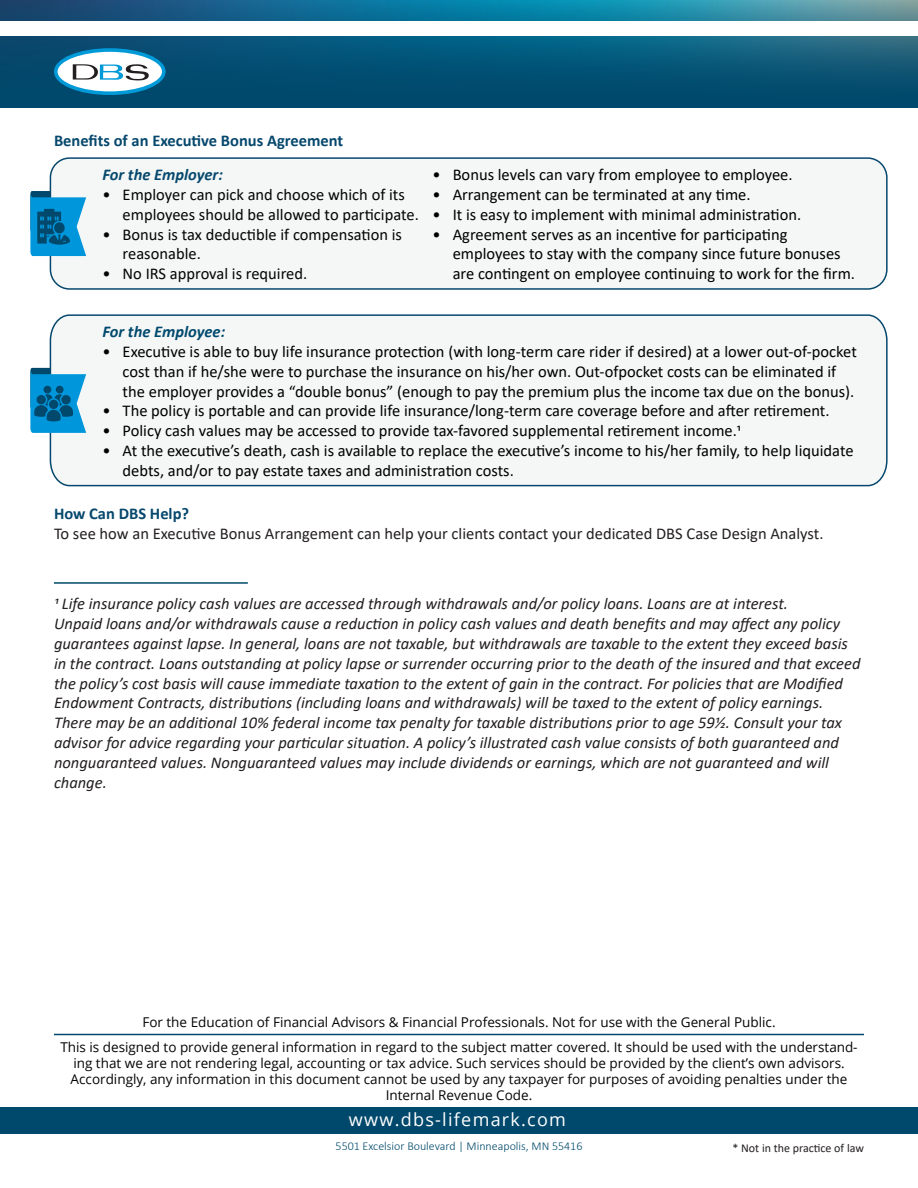
<style>
.page{position:relative;width:918px;height:1188px;background:#fff}
.page>*{position:absolute;margin:0;border:0;box-sizing:border-box;transform-origin:0 0}
.t1{font:18px "Open Sans";letter-spacing:.07em;color:#fff}
.t2{font:italic 16.5px/19.8px "Calibri";color:#231f20}
.t3{font:16.5px/19.8px "Calibri";color:#000}
.t4{font:16.5px/19.8px "Calibri";color:#040503}
.t5{font:16.5px "Calibri";color:#231f20}
.t6{font:700 16.5px "Calibri";color:#06486d}
.t7{font:italic 700 16.5px "Calibri";color:#00496d}
.t8{font:italic 700 16.5px "Calibri";color:#06486d}
.t9{font:13.5px/16.2px "Open Sans";color:#040503;text-align:center}
.t10{font:300 12px "Calibri";color:#00496c}
.t11{font:12px "Calibri";color:#231f20}
</style>
<div class="page">
<div style="left:0;top:1106px;width:918px;height:28px;background:#00496c"></div>
<img style="left:0;top:0;width:918px;height:108px">
<div style="left:0;top:21px;width:918px;height:15px;background:#fff"></div>
<svg style="left:54px;top:48px;width:112px;height:47px"></svg>
<hr style="left:54px;top:1034px;width:810px;height:1px;background:#00496c">
<hr style="left:54px;top:582px;width:194px;height:2px;background:#00496c">
<div style="left:49px;top:314px;width:839px;height:173px;background:#f5f7f7"></div>
<svg style="left:30px;top:368px;width:56px;height:65px;background:#2290c4"></svg>
<div style="left:49px;top:157px;width:839px;height:133px;background:#f5f7f7"></div>
<svg style="left:30px;top:191px;width:56px;height:65px;background:#2291c4"></svg>
<p class="t6" style="left:54px;top:129px;width:291px">Benefits of an Executive Bonus Agreement</p>
<p class="t8" style="left:102px;top:163px;width:122px">For the Employer:</p>
<p class="t4" style="left:123px;top:184px;width:298px;text-indent:-20px">• Employer can pick and choose which of its employees should be allowed to participate.</p>
<p class="t4" style="left:123px;top:224px;width:281px;text-indent:-20px">• Bonus is tax deductible if compensation is reasonable.</p>
<p class="t4" style="left:102px;top:263px;width:206px">• No IRS approval is required.</p>
<p class="t3" style="left:432px;top:164px;width:362px">• Bonus levels can vary from employee to employee.</p>
<p class="t3" style="left:432px;top:184px;width:320px">• Arrangement can be terminated at any time.</p>
<p class="t3" style="left:432px;top:204px;width:370px">• It is easy to implement with minimal administration.</p>
<p class="t3" style="left:453px;top:224px;width:404px;text-indent:-20px">• Agreement serves as an incentive for participating employees to stay with the company since future bonuses are contingent on employee continuing to work for the firm.</p>
<p class="t7" style="left:102px;top:320px;width:124px">For the Employee:</p>
<p class="t3" style="left:123px;top:341px;width:736px;text-indent:-20px">• Executive is able to buy life insurance protection (with long-term care rider if desired) at a lower out-of-pocket cost than if he/she were to purchase the insurance on his/her own. Out-ofpocket costs can be eliminated if the employer provides a “double bonus” (enough to pay the premium plus the income tax due on the bonus).</p>
<p class="t3" style="left:102px;top:401px;width:729px">• The policy is portable and can provide life insurance/long-term care coverage before and after retirement.</p>
<p class="t3" style="left:102px;top:420px;width:640px">• Policy cash values may be accessed to provide tax-favored supplemental retirement income.1</p>
<p class="t3" style="left:123px;top:440px;width:732px;text-indent:-20px">• At the executive’s death, cash is available to replace the executive’s income to his/her family, to help liquidate debts, and/or to pay estate taxes and administration costs.</p>
<p class="t6" style="left:54px;top:502px;width:137px">How Can DBS Help?</p>
<p class="t5" style="left:54px;top:522px;width:771px">To see how an Executive Bonus Arrangement can help your clients contact your dedicated DBS Case Design Analyst.</p>
<p class="t2" style="left:54px;top:593px;width:808px">1 Life insurance policy cash values are accessed through withdrawals and/or policy loans. Loans are at interest.<br>Unpaid loans and/or withdrawals cause a reduction in policy cash values and death benefits and may affect any policy guarantees against lapse. In general, loans are not taxable, but withdrawals are taxable to the extent they exceed basis in the contract. Loans outstanding at policy lapse or surrender occurring prior to the death of the insured and that exceed the policy’s cost basis will cause immediate taxation to the extent of gain in the contract. For policies that are Modified Endowment Contracts, distributions (including loans and withdrawals) will be taxed to the extent of policy earnings.<br>There may be an additional 10% federal income tax penalty for taxable distributions prior to age 59½. Consult your tax advisor for advice regarding your particular situation. A policy’s illustrated cash value consists of both guaranteed and nonguaranteed values. Nonguaranteed values may include dividends or earnings, which are not guaranteed and will change.</p>
<p class="t9" style="left:142px;top:1014px;width:635px">For the Education of Financial Advisors &amp; Financial Professionals. Not for use with the General Public.</p>
<p class="t9" style="left:60px;top:1038px;width:799px">This is designed to provide general information in regard to the subject matter covered. It should be used with the understand&shy;ing that we are not rendering legal, accounting or tax advice. Such services should be provided by the client’s own advisors.<br>Accordingly, any information in this document cannot be used by any taxpayer for purposes of avoiding penalties under the Internal Revenue Code.</p>
<p class="t1" style="left:349px;top:1107px;width:219px">www.dbs-lifemark.com</p>
<p class="t10" style="left:336px;top:1139px;width:248px">5501 Excelsior Boulevard | Minneapolis, MN 55416</p>
<p class="t11" style="left:733px;top:1140px;width:133px">* Not in the practice of law</p>
</div>
